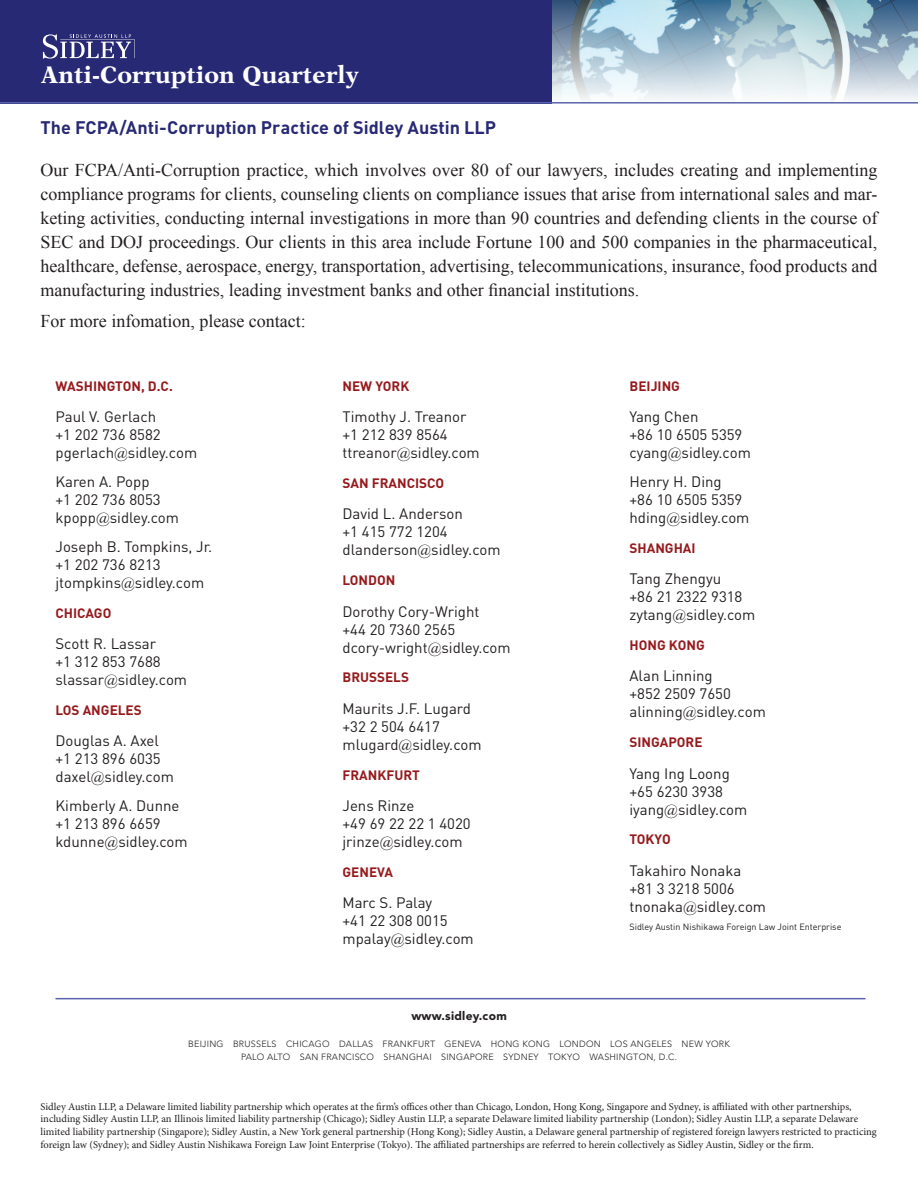
<style>
.page{position:relative;width:918px;height:1188px;background:#fff}
.page>*{position:absolute;margin:0;border:0;box-sizing:border-box;transform-origin:0 0}
.t1{font:700 24px "New Aster LT Std";letter-spacing:.01em;color:#fff}
.t2{font:18px/24px "Times New Roman";color:#231f20;text-align:justify}
.t3{font:700 18px "DIN";color:#282975}
.t4{font:15px/18px "DIN";color:#231f20}
.t5{font:700 13.5px "DIN";color:#961a1d}
.t6{font:900 12px "Avenir LT Std";letter-spacing:.025em;color:#231f20}
.t7{font:10.5px/12.6px "Minion Pro";color:#231f20}
.t8{font:300 9px/13.5px "Avenir LT Std";letter-spacing:.025em;color:#231f20}
.t9{font:9px "DIN";color:#231f20}
.s1{font-family:"Bembo"}
</style>
<div class="page">
<img style="left:552px;top:0;width:366px;height:100px">
<div style="left:0;top:0;width:552px;height:104px;background:#282975"></div>
<svg style="left:43px;top:34px;width:92px;height:25px"></svg>
<hr style="left:0;top:102px;width:918px;height:2px;background:#5a64ae">
<hr style="left:56px;top:998px;width:810px;height:1px;background:#5a64ae">
<h1 class="t1" style="left:41px;top:61px;width:319px">Anti-Corruption Quarterly</h1>
<p class="t3" style="left:40px;top:116px;width:457px">THE FCPA/ANTI-CORRUPTION PRACTICE OF SIDLEY AUSTIN LLP</p>
<p class="t2" style="left:40px;top:158px;width:839px">Our FCPA/Anti-Corruption practice, which involves over 80 of our lawyers, includes creating and implementing compliance programs for clients, counseling clients on compliance issues that arise from international sales and mar&shy;keting activities, conducting internal investigations in more than 90 countries and defending clients in the course of SEC and DOJ proceedings. Our clients in this area include Fortune 100 and 500 companies in the pharmaceutical, healthcare, defense, aerospace, energy, transportation, advertising, telecommunications, insurance, food products and manufacturing industries, leading investment banks and other financial institutions.</p>
<p class="t2" style="left:40px;top:309px;width:267px">For more infomation, please contact:</p>
<p class="t5" style="left:56px;top:377px;width:119px">WASHINGTON, D.C.</p>
<p class="t4" style="left:56px;top:408px;width:143px">Paul V. Gerlach<br>+1 202 736 8582 pgerlach<span class="s1">@</span>sidley.com</p>
<p class="t4" style="left:56px;top:472px;width:125px">Karen A. Popp<br>+1 202 736 8053 kpopp<span class="s1">@</span>sidley.com</p>
<p class="t4" style="left:56px;top:537px;width:158px">Joseph B. Tompkins, Jr. +1 202 736 8213 jtompkins<span class="s1">@</span>sidley.com</p>
<p class="t5" style="left:56px;top:604px;width:57px">CHICAGO</p>
<p class="t4" style="left:56px;top:634px;width:133px">Scott R. Lassar<br>+1 312 853 7688 slassar<span class="s1">@</span>sidley.com</p>
<p class="t5" style="left:56px;top:701px;width:88px">LOS ANGELES</p>
<p class="t4" style="left:56px;top:732px;width:120px">Douglas A. Axel +1 213 896 6035 daxel<span class="s1">@</span>sidley.com</p>
<p class="t4" style="left:56px;top:796px;width:134px">Kimberly A. Dunne +1 213 896 6659 kdunne<span class="s1">@</span>sidley.com</p>
<p class="t5" style="left:343px;top:377px;width:68px">N EW YORK</p>
<p class="t4" style="left:343px;top:408px;width:139px">Timothy J. Treanor +1 212 839 8564 ttreanor<span class="s1">@</span>sidley.com</p>
<p class="t5" style="left:343px;top:474px;width:103px">SAN FRANCISCO</p>
<p class="t4" style="left:343px;top:505px;width:160px">David L. Anderson<br>+1 415 772 1204 dlanderson<span class="s1">@</span>sidley.com</p>
<p class="t5" style="left:343px;top:571px;width:54px">LONDON</p>
<p class="t4" style="left:343px;top:602px;width:170px">Dorothy Cory-Wright<br>+44 20 7360 2565 dcory-wright<span class="s1">@</span>sidley.com</p>
<p class="t5" style="left:343px;top:669px;width:68px">BRUSSELS</p>
<p class="t4" style="left:343px;top:699px;width:141px">Maurits J.F. Lugard +32 2 504 6417 mlugard<span class="s1">@</span>sidley.com</p>
<p class="t5" style="left:343px;top:766px;width:79px">FRANKFURT</p>
<p class="t4" style="left:343px;top:796px;width:130px">Jens Rinze<br>+49 69 22 22 1 4020 jrinze<span class="s1">@</span>sidley.com</p>
<p class="t5" style="left:343px;top:863px;width:52px">GENEVA</p>
<p class="t4" style="left:343px;top:894px;width:133px">Marc S. Palay<br>+41 22 308 0015 mpalay<span class="s1">@</span>sidley.com</p>
<p class="t6" style="left:411px;top:1009px;width:97px">www.sidley.com</p>
<p class="t5" style="left:630px;top:377px;width:52px">BEIJING</p>
<p class="t4" style="left:630px;top:408px;width:123px">Yang Chen<br>+86 10 6505 5359 cyang<span class="s1">@</span>sidley.com</p>
<p class="t4" style="left:630px;top:472px;width:122px">Henry H. Ding<br>+86 10 6505 5359 hding<span class="s1">@</span>sidley.com</p>
<p class="t5" style="left:630px;top:539px;width:68px">SHANGHAI</p>
<p class="t4" style="left:630px;top:570px;width:127px">Tang Zhengyu<br>+86 21 2322 9318 zytang<span class="s1">@</span>sidley.com</p>
<p class="t5" style="left:630px;top:636px;width:77px">HONG KONG</p>
<p class="t4" style="left:630px;top:667px;width:138px">Alan Linning<br>+852 2509 7650 alinning<span class="s1">@</span>sidley.com</p>
<p class="t5" style="left:630px;top:733px;width:75px">SINGAPORE</p>
<p class="t4" style="left:630px;top:764px;width:119px">Yang Ing Loong +65 6230 3938 iyang<span class="s1">@</span>sidley.com</p>
<p class="t5" style="left:630px;top:831px;width:43px">TOKYO</p>
<p class="t4" style="left:630px;top:861px;width:138px">Takahiro Nonaka +81 3 3218 5006 tnonaka<span class="s1">@</span>sidley.com</p>
<p class="t9" style="left:630px;top:921px;width:214px">Sidley Austin Nishikawa Foreign Law Joint Enterprise</p>
<p class="t8" style="left:188px;top:1037px;width:87px">BEIJING BRUSSELS</p>
<p class="t8" style="left:286px;top:1037px;width:109px">CHICAGO DALLAS FRAN</p>
<p class="t8" style="left:407px;top:1037px;width:37px">KFURT GENE</p>
<p class="t8" style="left:470px;top:1037px;width:10px">VA</p>
<p class="t8" style="left:241px;top:1037px;width:490px;text-indent:250px">HONG KONG LONDON LOS ANGELES NEW YORK<br>PALO ALTO SAN FRANCISCO SHANGHAI SINGAPORE SYDNEY TOKYO WASHINGTON, D.C.</p>
<p class="t7" style="left:40px;top:1100px;width:838px">Sidley Austin LLP, a Delaware limited liability partnership which operates at the firm’s offices other than Chicago, London, Hong Kong, Singapore and Sydney, is affiliated with other partnerships, including Sidley Austin LLP, an Illinois limited liability partnership (Chicago); Sidley Austin LLP, a separate Delaware limited liability partnership (London); Sidley Austin LLP, a separate Delaware limited liability partnership (Singapore); Sidley Austin, a New York general partnership (Hong Kong); Sidley Austin, a Delaware general partnership of registered foreign lawyers restricted to practicing foreign law (Sydney); and Sidley Austin Nishikawa Foreign Law Joint Enterprise (Tokyo). The affiliated partnerships are referred to herein collectively as Sidley Austin, Sidley or the firm.</p>
</div>
